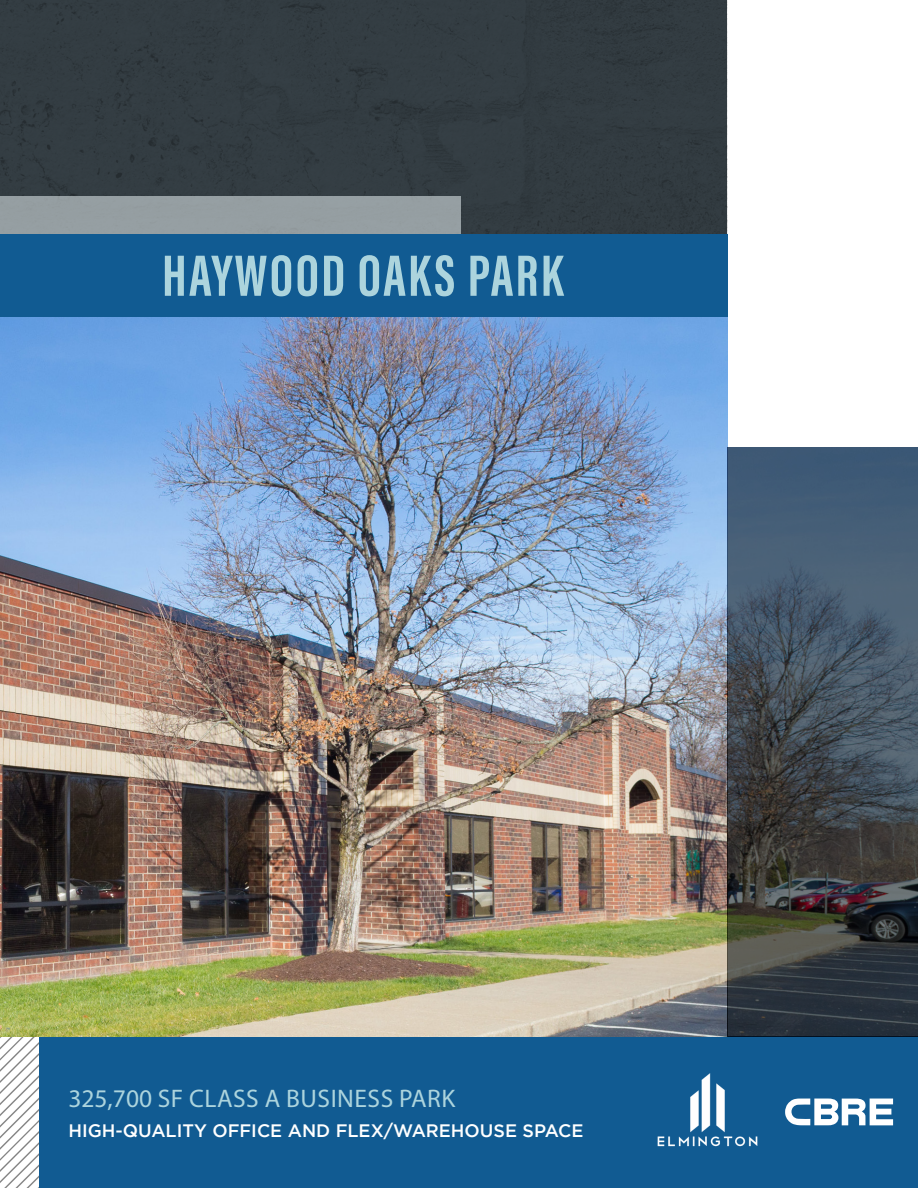
<style>
.page{position:relative;width:918px;height:1188px;background:#fff}
.page>*{position:absolute;margin:0;border:0;box-sizing:border-box;transform-origin:0 0}
.t1{font:700 60px "Acumin Pro Extra Cond";letter-spacing:.04em;color:#acd4dd}
.t2{font:25.5px "Myriad Pro";letter-spacing:.02em;color:#acd4dd}
.t3{font:500 18px "Gotham";color:#fff}
</style>
<div class="page">
<img style="left:0;top:1036px;width:40px;height:152px">
<div style="left:40px;top:1036px;width:878px;height:152px;background:#115b92"></div>
<div style="left:0;top:0;width:727px;height:504px;background:#374147"></div>
<div style="left:0;top:196px;width:461px;height:38px;background:#959ea2"></div>
<img style="left:0;top:317px;width:727px;height:719px">
<div style="left:0;top:234px;width:727px;height:83px;background:#115b92"></div>
<svg style="left:785px;top:1099px;width:108px;height:26px"></svg>
<img style="left:657px;top:1074px;width:101px;height:73px">
<img style="left:727px;top:447px;width:191px;height:589px">
<p class="t1" style="left:162px;top:239px;width:403px">HAYWOOD OAKS PARK</p>
<p class="t2" style="left:68px;top:1083px;width:388px">325,700 SF CLASS A BUSINESS PARK</p>
<p class="t3" style="left:68px;top:1120px;width:517px">HIGH-QUALITY OFFICE AND FLEX/WAREHOUSE SPACE</p>
</div>
